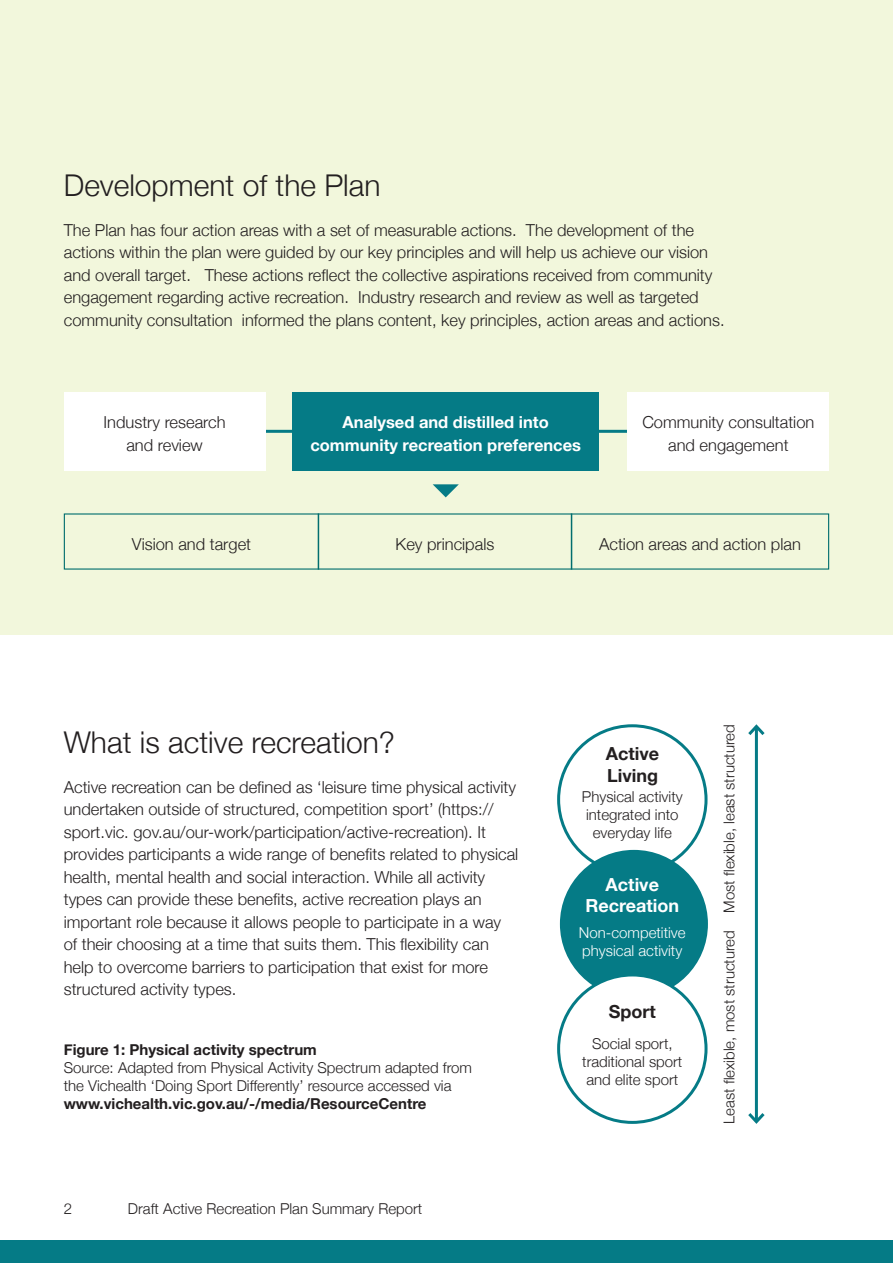
<style>
.page{position:relative;width:893px;height:1263px;background:#fff}
.page>*{position:absolute;margin:0;border:0;box-sizing:border-box;transform-origin:0 0}
.t1{font:300 30px "Helvetica Neue";color:#231f20}
.t2{font:700 18px/21.6px "Helvetica Neue";color:#231f20}
.t3{font:700 18px/21.6px "Helvetica Neue";color:#fff;text-align:center}
.Copy{font:300 16.5px/22.5px "Helvetica Neue";color:#231f20}
.Copy-2{font:700 16.5px/22.5px "Helvetica Neue";color:#fff;text-align:center}
.Copy-3{font:300 15px/18px "Helvetica Neue";color:#231f20;text-align:center}
.Table_copy{font:300 15px "Helvetica Neue";color:#231f20}
.Copy-4{font:300 15px/18px "Helvetica Neue";color:#fff}
.s1{font-weight:700}
</style>
<div class="page">
<div style="left:0;top:0;width:893px;height:635px;background:#f2f7dc"></div>
<hr style="left:755px;top:726px;width:3px;height:396px;background:#057b86">
<svg style="left:748px;top:724px;width:17px;height:14px"></svg>
<svg style="left:748px;top:1110px;width:17px;height:14px"></svg>
<div style="left:560px;top:850px;width:148px;height:148px;background:#057b86;border-radius:50%"></div>
<div style="left:559px;top:975px;width:147px;height:147px;background:#fff;border-radius:50%"></div>
<div style="left:557px;top:973px;width:150px;height:151px;border:3px solid #057b86;border-radius:50%"></div>
<hr style="left:151px;top:430px;width:572px;height:3px;background:#057b86">
<div style="left:293px;top:392px;width:306px;height:79px;background:#057b86"></div>
<div style="left:64px;top:392px;width:201px;height:79px;background:#fff"></div>
<div style="left:627px;top:392px;width:202px;height:79px;background:#fff"></div>
<svg style="left:433px;top:484px;width:26px;height:13px"></svg>
<div style="left:0;top:1240px;width:893px;height:23px;background:#057b86"></div>
<h2 class="t1" style="left:64px;top:167px;width:318px">Development of the Plan</h2>
<p class="Copy" style="left:64px;top:218px;width:662px">The Plan has four action areas with a set of measurable actions. The development of the actions within the plan were guided by our key principles and will help us achieve our vision and overall target. These actions reflect the collective aspirations received from community engagement regarding active recreation. Industry research and review as well as targeted community consultation informed the plans content, key principles, action areas and actions.</p>
<p class="Copy" style="left:104px;top:411px;width:123px;text-align:center">Industry research and review</p>
<p class="Copy" style="left:642px;top:411px;width:174px;text-align:center">Community consultation and engagement</p>
<p class="Copy-2" style="left:310px;top:411px;width:272px">Analysed and distilled into community recreation preferences</p>
<p class="Copy" style="left:132px;top:532px;width:121px">Vision and target</p>
<p class="Copy" style="left:396px;top:532px;width:100px">Key principals</p>
<p class="Copy" style="left:599px;top:532px;width:203px">Action areas and action plan</p>
<h2 class="t1" style="left:64px;top:724px;width:333px">What is active recreation?</h2>
<p class="Copy" style="left:64px;top:775px;width:456px">Active recreation can be defined as ‘leisure time physical activity undertaken outside of structured, competition sport’ (https:// sport.vic. gov.au/our-work/participation/active-recreation). It provides participants a wide range of benefits related to physical health, mental health and social interaction. While all activity types can provide these benefits, active recreation plays an important role because it allows people to participate in a way of their choosing at a time that suits them. This flexibility can help to overcome barriers to participation that exist for more structured activity types.</p>
<p class="Copy-3" style="left:64px;top:1040px;width:410px;text-align:left"><span class="s1">Figure 1: Physical activity spectrum<br></span>Source: Adapted from Physical Activity Spectrum adapted from the Vichealth ‘Doing Sport Differently’ resource accessed via <span class="s1">www.vichealth.vic.gov.au/-/media/ResourceCentre</span></p>
<p class="Copy-3" style="left:64px;top:1199px;width:10px">2</p>
<p class="Copy-3" style="left:128px;top:1199px;width:296px">Draft Active Recreation Plan Summary Report</p>
<h3 class="t2" style="left:606px;top:742px;width:55px">Active<br>Living</h3>
<p class="Copy-3" style="left:582px;top:788px;width:102px">Physical activity integrated into everyday life</p>
<h3 class="t3" style="left:585px;top:873px;width:95px">Active<br>Recreation</h3>
<p class="Copy-4" style="left:579px;top:923px;width:108px">Non-competitive physical activity</p>
<h3 class="t2" style="left:609px;top:1001px;width:49px">Sport</h3>
<p class="Copy-3" style="left:582px;top:1034px;width:102px">Social sport, traditional sport and elite sport</p>
<p class="Table_copy" style="left:720px;top:913px;width:190px;rotate:-90deg">Most flexible, least structured</p>
<p class="Table_copy" style="left:720px;top:1124px;width:195px;rotate:-90deg">Least flexible, most structured</p>
</div>
